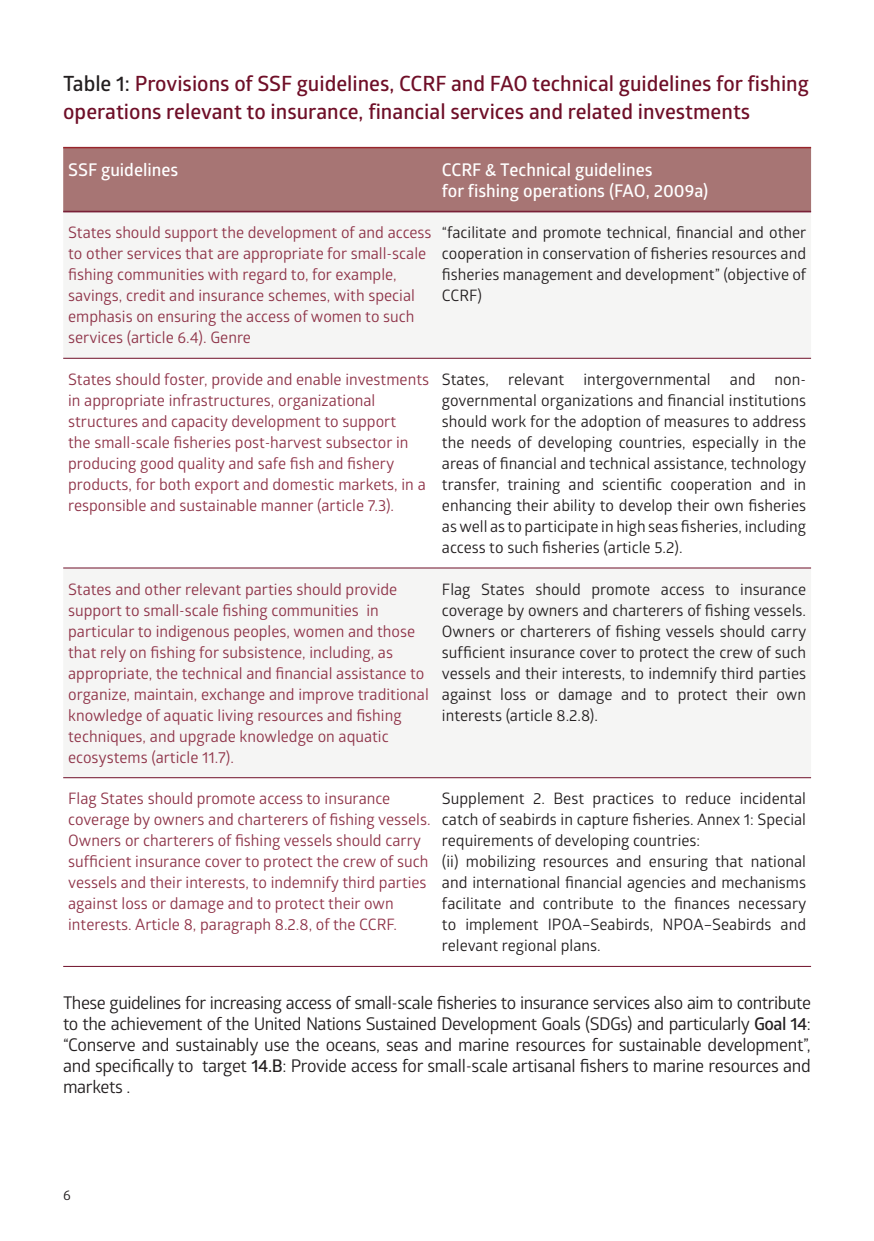
<style>
.page{position:relative;width:874px;height:1241px;background:#fff}
.page>*{position:absolute;margin:0;border:0;box-sizing:border-box;transform-origin:0 0}
.t1{font:600 21px/28px "Glober";color:#6f0f28}
.t2{font:17.5px/21px "Glober";letter-spacing:-.02em;color:#231f20;text-align:justify}
.t3{font:17.5px/21px "Glober Bold Free";color:#fff}
.t4{font:15.75px/21px "Glober";color:#8f3449}
.t5{font:15.75px/21px "Glober";color:#231f20;text-align:justify}
.t6{font:14px "Glober";color:#231f20}
.s1{color:#231f20}
.s2{font-weight:600}
</style>
<div class="page">
<div style="left:63px;top:149px;width:747px;height:62px;background:#a77574"></div>
<div style="left:63px;top:212px;width:747px;height:146px;background:#f5f5f4"></div>
<div style="left:63px;top:568px;width:747px;height:211px;background:#f5f5f4"></div>
<hr style="left:63px;top:147px;width:374px;height:1px;background:#921b21">
<hr style="left:63px;top:148px;width:374px;height:1px;background:#921b21">
<hr style="left:437px;top:147px;width:373px;height:1px;background:#921b21">
<hr style="left:437px;top:148px;width:373px;height:1px;background:#921b21">
<hr style="left:63px;top:211px;width:374px;height:1px;background:#6f0f28">
<hr style="left:437px;top:211px;width:373px;height:1px;background:#6f0f28">
<hr style="left:63px;top:358px;width:374px;height:1px;background:#6f0f28">
<hr style="left:437px;top:358px;width:373px;height:1px;background:#6f0f28">
<hr style="left:63px;top:567px;width:374px;height:1px;background:#6f0f28">
<hr style="left:437px;top:567px;width:373px;height:1px;background:#6f0f28">
<hr style="left:63px;top:777px;width:374px;height:1px;background:#6f0f28">
<hr style="left:437px;top:777px;width:373px;height:1px;background:#6f0f28">
<hr style="left:63px;top:965px;width:374px;height:1px;background:#6f0f28">
<hr style="left:437px;top:965px;width:373px;height:1px;background:#6f0f28">
<h1 class="t1" style="left:63px;top:69px;width:746px"><span class="s1">Table 1:</span> Provisions of SSF guidelines, CCRF and FAO technical guidelines for fishing operations relevant to insurance, financial services and related investments</h1>
<p class="t3" style="left:68px;top:158px;width:112px">SSF guidelines</p>
<p class="t3" style="left:441px;top:158px;width:268px">CCRF &amp; Technical guidelines<br>for fishing operations (FAO, 2009a)</p>
<p class="t4" style="left:68px;top:221px;width:365px">States should support the development of and access to other services that are appropriate for small-scale fishing communities with regard to, for example, savings, credit and insurance schemes, with special emphasis on ensuring the access of women to such services (article 6.4). Genre</p>
<p class="t5" style="left:441px;top:221px;width:366px">“facilitate and promote technical, financial and other cooperation in conservation of fisheries resources and fisheries management and development” (objective of CCRF)</p>
<p class="t4" style="left:68px;top:368px;width:362px">States should foster, provide and enable investments in appropriate infrastructures, organizational structures and capacity development to support<br>the small-scale fisheries post-harvest subsector in producing good quality and safe fish and fishery products, for both export and domestic markets, in a responsible and sustainable manner (article 7.3).</p>
<p class="t5" style="left:441px;top:368px;width:366px">States, relevant intergovernmental and non&shy;governmental organizations and financial institutions should work for the adoption of measures to address the needs of developing countries, especially in the areas of financial and technical assistance, technology transfer, training and scientific cooperation and in enhancing their ability to develop their own fisheries as well as to participate in high seas fisheries, including access to such fisheries (article 5.2).</p>
<p class="t4" style="left:68px;top:577px;width:362px">States and other relevant parties should provide support to small-scale fishing communities in particular to indigenous peoples, women and those that rely on fishing for subsistence, including, as appropriate, the technical and financial assistance to organize, maintain, exchange and improve traditional knowledge of aquatic living resources and fishing techniques, and upgrade knowledge on aquatic ecosystems (article 11.7).</p>
<p class="t5" style="left:441px;top:577px;width:366px">Flag States should promote access to insurance coverage by owners and charterers of fishing vessels.<br>Owners or charterers of fishing vessels should carry sufficient insurance cover to protect the crew of such vessels and their interests, to indemnify third parties against loss or damage and to protect their own interests (article 8.2.8).</p>
<p class="t4" style="left:68px;top:787px;width:363px">Flag States should promote access to insurance coverage by owners and charterers of fishing vessels.<br>Owners or charterers of fishing vessels should carry sufficient insurance cover to protect the crew of such vessels and their interests, to indemnify third parties against loss or damage and to protect their own interests. Article 8, paragraph 8.2.8, of the CCRF.</p>
<p class="t5" style="left:441px;top:787px;width:366px;text-align:left">Supplement 2. Best practices to reduce incidental catch of seabirds in capture fisheries. Annex 1: Special requirements of developing countries:<br>(ii) mobilizing resources and ensuring that national and international financial agencies and mechanisms facilitate and contribute to the finances necessary to implement IPOA–Seabirds, NPOA–Seabirds and relevant regional plans.</p>
<p class="t2" style="left:63px;top:991px;width:749px">These guidelines for increasing access of small-scale fisheries to insurance services also aim to contribute to the achievement of the United Nations Sustained Development Goals (SDGs) and particularly <span class="s2">Goal 14</span>: “Conserve and sustainably use the oceans, seas and marine resources for sustainable development”, and specifically to target <span class="s2">14.B</span>: Provide access for small-scale artisanal fishers to marine resources and markets .</p>
<p class="t6" style="left:63px;top:1185px;width:9px">6</p>
</div>
